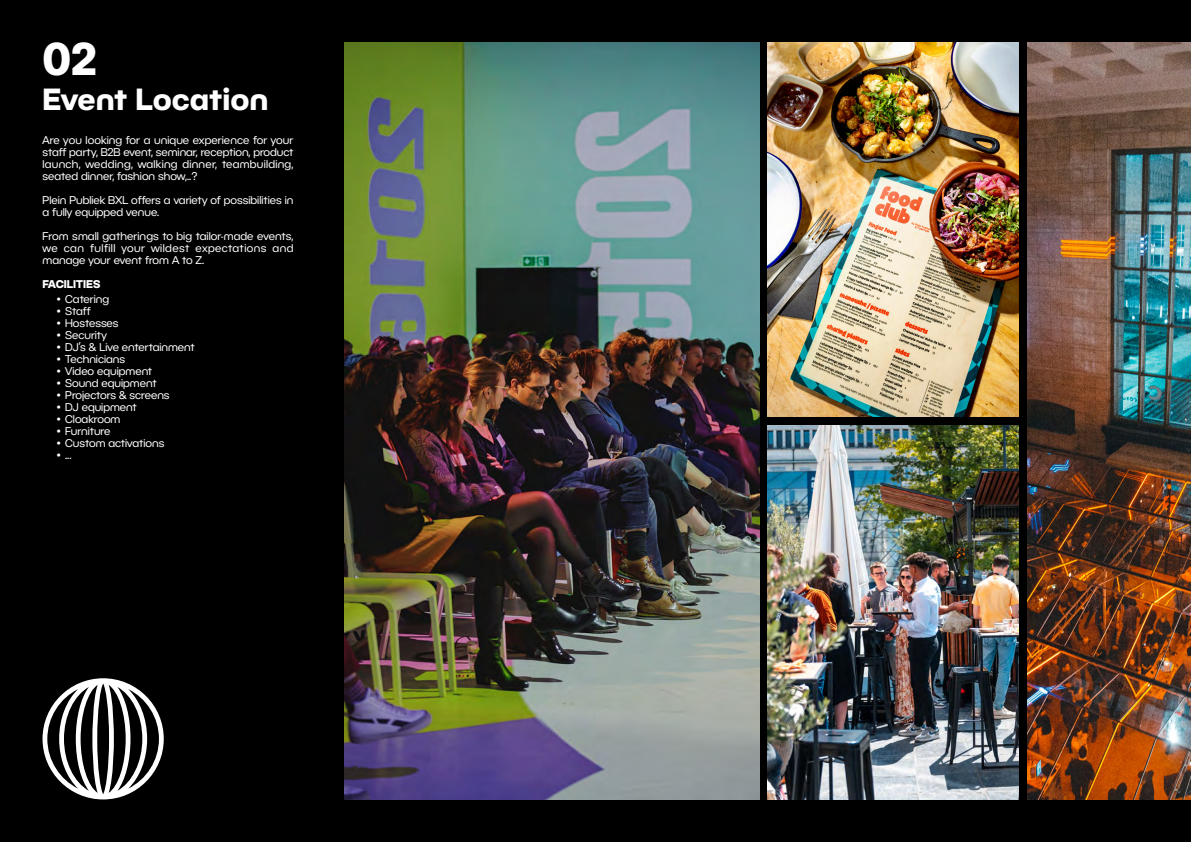
<style>
.page{position:relative;width:1191px;height:842px;background:#000}
.page>*{position:absolute;margin:0;border:0;box-sizing:border-box;transform-origin:0 0}
.t1{font:700 45px "BC Novatica CYR";color:#fff}
.t2{font:700 30px "BC Novatica CYR";color:#fff}
.t3{font:11px/12px "BC Novatica CYR";color:#fff;text-align:justify}
.t4{font:700 11px "BC Novatica CYR";color:#fff}
</style>
<div class="page">
<img style="left:344px;top:43px;width:415px;height:756px">
<img style="left:767px;top:43px;width:251px;height:374px">
<img style="left:767px;top:425px;width:251px;height:374px">
<img style="left:1027px;top:43px;width:164px;height:756px">
<svg style="left:43px;top:678px;width:121px;height:121px"></svg>
<h1 class="t1" style="left:43px;top:30px;width:56px">02</h1>
<h2 class="t2" style="left:43px;top:80px;width:227px">Event Location</h2>
<p class="t3" style="left:43px;top:134px;width:252px">Are you looking for a unique experience for your staff party, B2B event, seminar, reception, product launch, wedding, walking dinner, teambuilding, seated dinner, fashion show,..?</p>
<p class="t3" style="left:43px;top:194px;width:252px">Plein Publiek BXL offers a variety of possibilities in a fully equipped venue.</p>
<p class="t3" style="left:43px;top:230px;width:252px">From small gatherings to big tailor-made events, we can fulfill your wildest expectations and manage your event from A to Z.</p>
<p class="t4" style="left:43px;top:277px;width:59px">FACILITIES</p>
<p class="t3" style="left:57px;top:293px;width:54px">• Catering</p>
<p class="t3" style="left:57px;top:305px;width:35px">• Staff</p>
<p class="t3" style="left:57px;top:317px;width:63px">• Hostesses</p>
<p class="t3" style="left:57px;top:329px;width:52px">• Security</p>
<p class="t3" style="left:57px;top:341px;width:140px">• DJ’s &amp; Live entertainment</p>
<p class="t3" style="left:57px;top:353px;width:70px">• Technicians</p>
<p class="t3" style="left:57px;top:365px;width:97px">• Video equipment</p>
<p class="t3" style="left:57px;top:377px;width:102px">• Sound equipment</p>
<p class="t3" style="left:57px;top:389px;width:114px">• Projectors &amp; screens</p>
<p class="t3" style="left:57px;top:401px;width:82px">• DJ equipment</p>
<p class="t3" style="left:57px;top:413px;width:65px">• Cloakroom</p>
<p class="t3" style="left:57px;top:425px;width:55px">• Furniture</p>
<p class="t3" style="left:57px;top:437px;width:109px">• Custom activations</p>
<p class="t3" style="left:57px;top:449px;width:16px">• ...</p>
</div>
